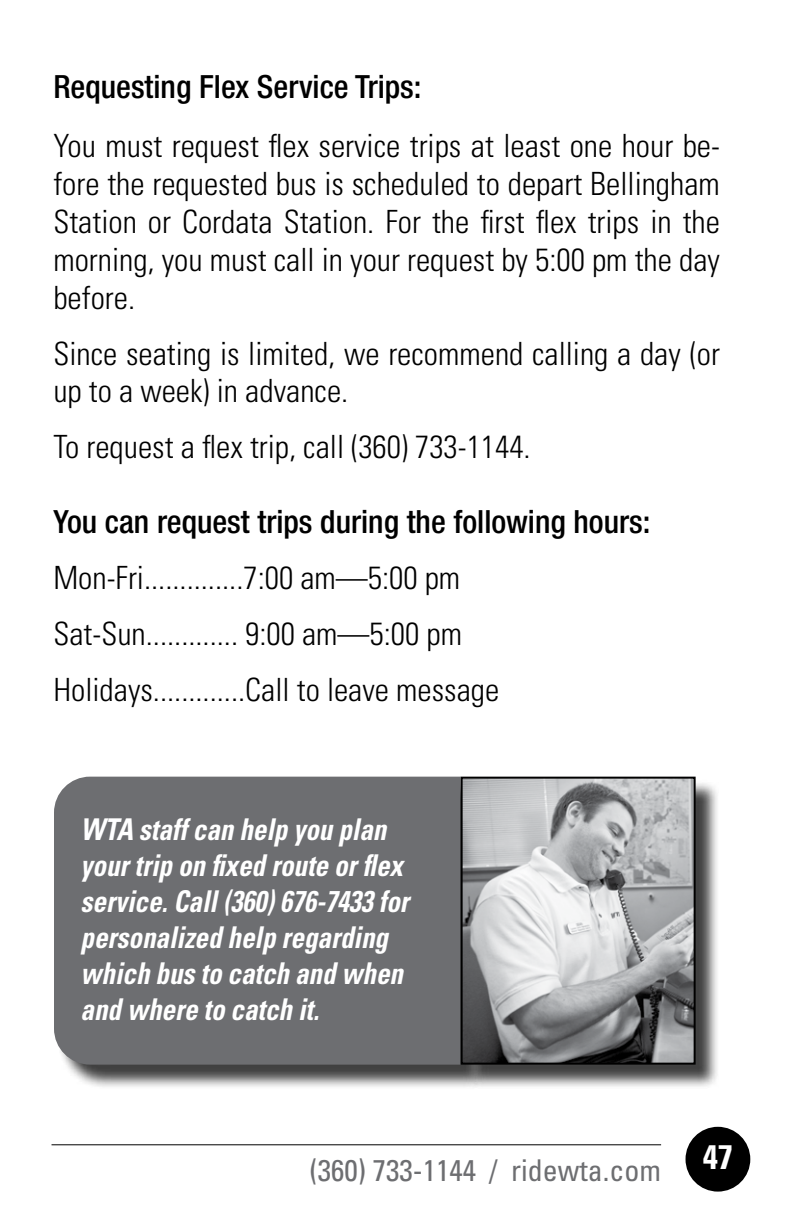
<style>
.page{position:relative;width:792px;height:1224px;background:#fff}
.page>*{position:absolute;margin:0;border:0;box-sizing:border-box;transform-origin:0 0}
.t1{font:700 condensed 34px "Univers LT Std";color:#fff}
.t2{font:300 condensed 32px/38px "Univers LT Std";color:#000}
.t3{font:500 condensed 32px "Helvetica Neue";color:#000}
.t4{font:italic 700 condensed 30px/36px "Univers LT Std";color:#fff;scale:.9 1}
.t5{font:condensed 30px "Univers LT Std";color:#6d6e71}
</style>
<div class="page">
<div style="left:686px;top:1127px;width:64px;height:65px;background:#000;border-radius:50%"></div>
<hr style="left:52px;top:1144px;width:609px;height:1px;background:#000">
<div style="left:57px;top:780px;width:428px;height:310px;background:#000;opacity:.75"></div>
<div style="left:54px;top:777px;width:407px;height:288px;background:#6d6e71"></div>
<div style="left:464px;top:780px;width:257px;height:309px;background:#000;opacity:.75"></div>
<img style="left:464px;top:780px;width:229px;height:282px">
<div style="left:461px;top:777px;width:235px;height:288px;border:2px solid #000"></div>
<p class="t3" style="left:53px;top:68px;width:370px">Requesting Flex Service Trips:</p>
<p class="t2" style="left:53px;top:126px;width:668px;text-align:justify">You must request flex service trips at least one hour be&shy;fore the requested bus is scheduled to depart Bellingham Station or Cordata Station. For the first flex trips in the morning, you must call in your request by 5:00 pm the day before.</p>
<p class="t2" style="left:53px;top:334px;width:668px">Since seating is limited, we recommend calling a day (or up to a week) in advance.</p>
<p class="t2" style="left:53px;top:428px;width:479px">To request a flex trip, call (360) 733-1144.</p>
<p class="t3" style="left:53px;top:502px;width:599px">You can request trips during the following hours:</p>
<p class="t2" style="left:53px;top:549px;width:447px;line-height:56px">Mon-Fri..............7:00 am—5:00 pm<br>Sat-Sun............. 9:00 am—5:00 pm<br>Holidays.............Call to leave message</p>
<p class="t4" style="left:81px;top:812px;width:366px">WTA staff can help you plan your trip on fixed route or flex service. Call (360) 676-7433 for personalized help regarding which bus to catch and when and where to catch it.</p>
<p class="t5" style="left:310px;top:1151px;width:353px">(360) 733-1144 / ridewta.com</p>
<p class="t1" style="left:703px;top:1136px;width:32px">47</p>
</div>
